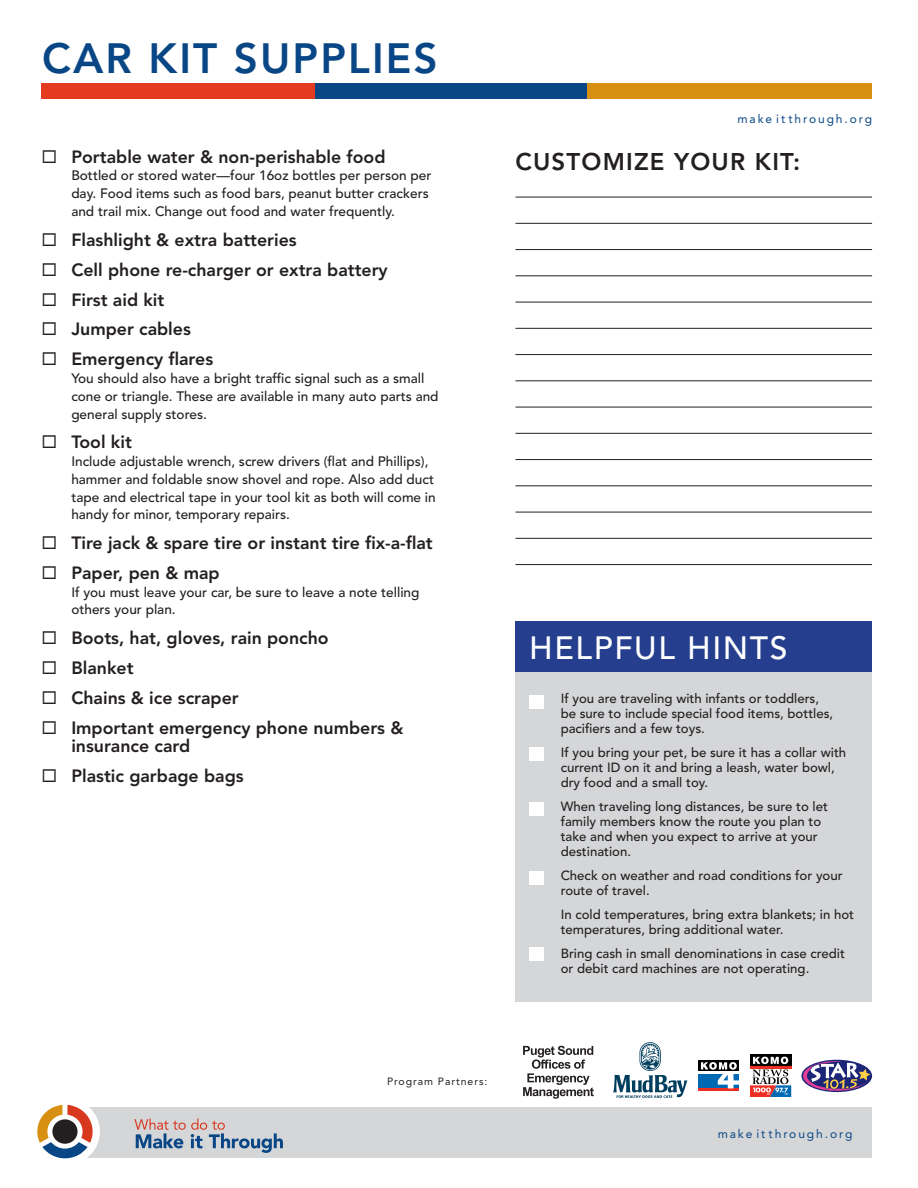
<style>
.page{position:relative;width:918px;height:1188px;background:#fff}
.page>*{position:absolute;margin:0;border:0;box-sizing:border-box;transform-origin:0 0}
.t1{font:800 42px "Avenir LT Std";letter-spacing:.05em;color:#084685}
.t2{font:500 31.95px "Avenir LT Std";letter-spacing:.05em;color:#fff}
.t3{font:800 24px "Avenir LT Std";letter-spacing:.05em;color:#231f20}
.t4{font:800 17.7px/17.7px "Avenir LT Std";color:#231f20}
.t5{font:500 13.65px/17.7px "Avenir LT Std";color:#231f20}
.t6{font:500 13.2px/15px "Avenir LT Std";color:#231f20}
.t7{font:12px "Avenir LT Std";letter-spacing:.16em;color:#084685}
.t8{font:10.5px "Avenir LT Std";letter-spacing:.09em;color:#231f20}
</style>
<div class="page">
<hr style="left:515px;top:197px;width:357px;height:1px;background:#231f20">
<hr style="left:515px;top:223px;width:357px;height:1px;background:#231f20">
<hr style="left:515px;top:249px;width:357px;height:1px;background:#231f20">
<hr style="left:515px;top:275px;width:357px;height:1px;background:#231f20">
<hr style="left:515px;top:302px;width:357px;height:1px;background:#231f20">
<hr style="left:515px;top:328px;width:357px;height:1px;background:#231f20">
<hr style="left:515px;top:354px;width:357px;height:1px;background:#231f20">
<hr style="left:515px;top:380px;width:357px;height:1px;background:#231f20">
<hr style="left:515px;top:407px;width:357px;height:1px;background:#231f20">
<hr style="left:515px;top:433px;width:357px;height:1px;background:#231f20">
<hr style="left:515px;top:459px;width:357px;height:1px;background:#231f20">
<hr style="left:515px;top:485px;width:357px;height:1px;background:#231f20">
<hr style="left:515px;top:512px;width:357px;height:1px;background:#231f20">
<hr style="left:515px;top:538px;width:357px;height:1px;background:#231f20">
<hr style="left:515px;top:564px;width:357px;height:1px;background:#231f20">
<div style="left:71px;top:1107px;width:801px;height:51px;background:#d5d6d8"></div>
<svg style="left:134px;top:1119px;width:149px;height:34px"></svg>
<div style="left:30px;top:1098px;width:70px;height:68px;background:#fff;border-radius:50%"></div>
<svg style="left:37px;top:1105px;width:57px;height:53px"></svg>
<div style="left:41px;top:83px;width:274px;height:16px;background:#e43b20"></div>
<div style="left:315px;top:83px;width:274px;height:16px;background:#084685"></div>
<div style="left:588px;top:83px;width:284px;height:16px;background:#d89013"></div>
<div style="left:515px;top:672px;width:357px;height:329px;background:#d5d6d8"></div>
<div style="left:515px;top:621px;width:357px;height:51px;background:#253f8e"></div>
<div style="left:529px;top:695px;width:15px;height:13px;background:#fff"></div>
<div style="left:529px;top:748px;width:15px;height:13px;background:#fff"></div>
<div style="left:529px;top:802px;width:15px;height:13px;background:#fff"></div>
<div style="left:529px;top:871px;width:15px;height:13px;background:#fff"></div>
<div style="left:529px;top:947px;width:15px;height:13px;background:#fff"></div>
<svg style="left:613px;top:1042px;width:74px;height:56px"></svg>
<div style="left:698px;top:1060px;width:41px;height:12px;background:#000"></div>
<div style="left:698px;top:1074px;width:41px;height:14px;background:#0168b3"></div>
<hr style="left:698px;top:1088px;width:41px;height:3px;background:#ee2e22">
<svg style="left:701px;top:1062px;width:38px;height:26px"></svg>
<svg style="left:750px;top:1054px;width:41px;height:3px"></svg>
<svg style="left:750px;top:1057px;width:41px;height:40px"></svg>
<svg style="left:802px;top:1060px;width:69px;height:32px"></svg>
<svg style="left:523px;top:1046px;width:71px;height:53px"></svg>
<h1 class="t1" style="left:42px;top:33px;width:351px">CAR Kit Supplies</h1>
<h3 class="t4" style="left:41px;top:148px;width:346px">◻ Portable water &amp; non-perishable food</h3>
<p class="t5" style="left:71px;top:167px;width:362px">Bottled or stored water—four 16oz bottles per person per day. Food items such as food bars, peanut butter crackers and trail mix. Change out food and water frequently.</p>
<h3 class="t4" style="left:41px;top:231px;width:257px">◻ Flashlight &amp; extra batteries</h3>
<h3 class="t4" style="left:41px;top:261px;width:348px">◻ Cell phone re-charger or extra battery</h3>
<h3 class="t4" style="left:41px;top:291px;width:125px">◻ First aid kit</h3>
<h3 class="t4" style="left:41px;top:321px;width:151px">◻ Jumper cables</h3>
<h3 class="t4" style="left:41px;top:350px;width:173px">◻ Emergency flares</h3>
<p class="t5" style="left:71px;top:370px;width:369px">You should also have a bright traffic signal such as a small cone or triangle. These are available in many auto parts and general supply stores.</p>
<h3 class="t4" style="left:41px;top:434px;width:92px">◻ Tool kit</h3>
<p class="t5" style="left:71px;top:453px;width:366px">Include adjustable wrench, screw drivers (flat and Phillips), hammer and foldable snow shovel and rope. Also add duct tape and electrical tape in your tool kit as both will come in handy for minor, temporary repairs.</p>
<h3 class="t4" style="left:41px;top:534px;width:393px">◻ Tire jack &amp; spare tire or instant tire fix-a-flat</h3>
<h3 class="t4" style="left:41px;top:564px;width:180px">◻ Paper, pen &amp; map</h3>
<p class="t5" style="left:71px;top:584px;width:350px">If you must leave your car, be sure to leave a note telling others your plan.</p>
<h3 class="t4" style="left:41px;top:629px;width:289px">◻ Boots, hat, gloves, rain poncho</h3>
<h3 class="t4" style="left:41px;top:659px;width:94px">◻ Blanket</h3>
<h3 class="t4" style="left:41px;top:689px;width:199px">◻ Chains &amp; ice scraper</h3>
<h3 class="t4" style="left:71px;top:719px;width:334px;text-indent:-30px">◻ Important emergency phone numbers &amp; insurance card</h3>
<h3 class="t4" style="left:41px;top:767px;width:204px">◻ Plastic garbage bags</h3>
<p class="t7" style="left:737px;top:112px;width:136px">make itthrough.org</p>
<h3 class="t3" style="left:515px;top:148px;width:286px">CUSTOMIZE YOUR KIT:</h3>
<h2 class="t2" style="left:529px;top:629px;width:260px">helpful hi nts</h2>
<p class="t6" style="left:561px;top:691px;width:274px">If you are traveling with infants or toddlers, be sure to include special food items, bottles, pacifiers and a few toys.</p>
<p class="t6" style="left:561px;top:745px;width:287px">If you bring your pet, be sure it has a collar with current ID on it and bring a leash, water bowl, dry food and a small toy.</p>
<p class="t6" style="left:561px;top:799px;width:269px">When traveling long distances, be sure to let family members know the route you plan to take and when you expect to arrive at your destination.</p>
<p class="t6" style="left:561px;top:868px;width:284px">Check on weather and road conditions for your route of travel.</p>
<p class="t6" style="left:561px;top:907px;width:295px">In cold temperatures, bring extra blankets; in hot temperatures, bring additional water.</p>
<p class="t6" style="left:561px;top:946px;width:286px">Bring cash in small denominations in case credit or debit card machines are not operating.</p>
<p class="t8" style="left:387px;top:1075px;width:102px">Program Partners:</p>
<p class="t7" style="left:718px;top:1127px;width:136px">make itthrough.org</p>
</div>
